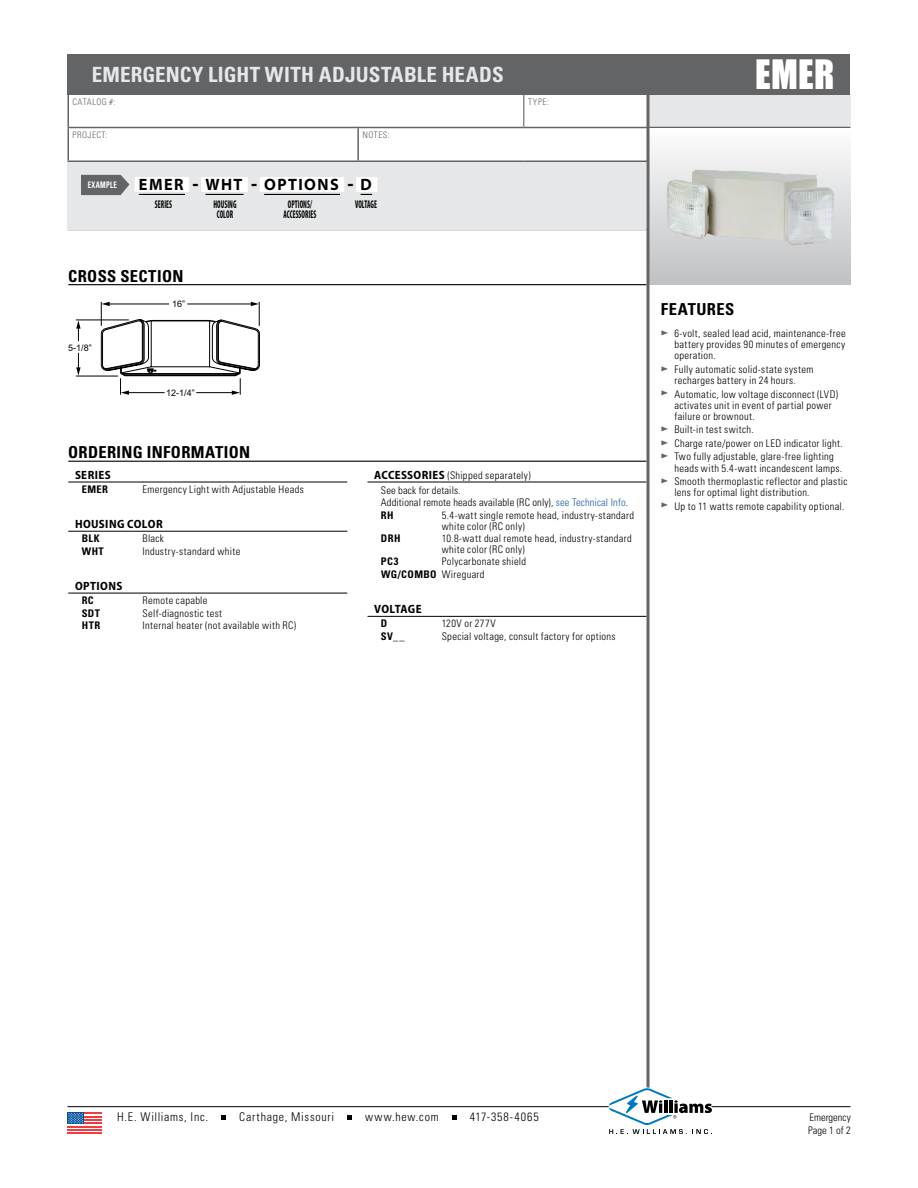
<style>
.page{position:relative;width:918px;height:1188px;background:#fff}
.page>*{position:absolute;margin:0;border:0;box-sizing:border-box;transform-origin:0 0}
.t1{font:37.5px "Impact MT Std";color:#fff}
.t2{font:700 condensed 21px "Univers LT Std";letter-spacing:.01em;color:#e6e7e8}
.t3{font:700 condensed 16.5px "Univers LT Std";letter-spacing:.02em;color:#000}
.t4{font:700 semi-expanded 16.5px "Myriad Pro";letter-spacing:.1em;color:#000;scale:.9 1}
.t5{font:300 condensed 12px "Univers LT Std";letter-spacing:.065em;color:#000}
.t6{font:700 semi-condensed 12px "Myriad Pro";letter-spacing:.03em;color:#000}
.t7{font:700 semi-condensed 12px "Myriad Pro";letter-spacing:.01em;color:#000}
.t8{font:700 condensed 11.25px "Myriad Pro";letter-spacing:.01em;color:#000;scale:.65 1}
.t9{font:300 condensed 10.5px/11.2px "Univers LT Std";letter-spacing:.03em;color:#000}
.t10{font:300 condensed 10.5px/12.6px "Univers LT Std";letter-spacing:.01em;color:#000}
.t11{font:700 condensed 10.5px "Univers LT Std";letter-spacing:.045em;color:#000}
.t12{font:300 condensed 10.5px/13.5px "Univers LT Std";color:#000}
.t13{font:300 condensed 9px "Univers LT Std";letter-spacing:.055em;color:#636466}
.t14{font:9px "Arial";color:#000}
.t15{font:700 condensed 9px "Univers LT Std";letter-spacing:.05em;color:#fff;scale:.75 1}
.s1{font-stretch:semi-condensed;font-size:22.5px}
.s2{font-family:"Myriad Pro";font-weight:700;font-stretch:semi-condensed;font-size:12px}
.s3{color:#215e9e}
.s4{font-weight:700}
</style>
<div class="page">
<div style="left:648px;top:94px;width:202px;height:34px;background:#e6e7e8"></div>
<hr style="left:68px;top:94px;width:1px;height:33px;background:#636466">
<hr style="left:68px;top:127px;width:290px;height:1px;background:#636466">
<hr style="left:68px;top:128px;width:1px;height:32px;background:#636466">
<hr style="left:358px;top:127px;width:166px;height:1px;background:#636466">
<hr style="left:357px;top:128px;width:2px;height:32px;background:#636466">
<hr style="left:524px;top:127px;width:124px;height:1px;background:#636466">
<hr style="left:648px;top:127px;width:202px;height:1px;background:#636466">
<hr style="left:68px;top:160px;width:290px;height:2px;background:#636466">
<hr style="left:358px;top:160px;width:166px;height:2px;background:#636466">
<hr style="left:524px;top:160px;width:124px;height:2px;background:#636466">
<hr style="left:523px;top:94px;width:1px;height:33px;background:#636466">
<div style="left:648px;top:128px;width:202px;height:156px;background:linear-gradient(to bottom,#fdfcfd,#bfc1c3)"></div>
<div style="left:68px;top:54px;width:782px;height:40px;background:#636466"></div>
<hr style="left:68px;top:284px;width:578px;height:1px;background:#000">
<hr style="left:76px;top:320px;width:53px;height:1px;background:#010101">
<svg style="left:76px;top:321px;width:5px;height:20px"></svg>
<svg style="left:76px;top:353px;width:5px;height:23px"></svg>
<hr style="left:76px;top:376px;width:42px;height:1px;background:#010101">
<svg style="left:101px;top:302px;width:159px;height:93px"></svg>
<hr style="left:68px;top:461px;width:578px;height:1px;background:#000">
<hr style="left:68px;top:482px;width:279px;height:1px;background:#000">
<hr style="left:68px;top:531px;width:279px;height:1px;background:#000">
<hr style="left:68px;top:593px;width:279px;height:1px;background:#000">
<hr style="left:367px;top:482px;width:279px;height:1px;background:#000">
<hr style="left:367px;top:616px;width:279px;height:1px;background:#000">
<img style="left:667px;top:170px;width:167px;height:75px">
<div style="left:68px;top:162px;width:578px;height:68px;background:#e6e7e8"></div>
<hr style="left:135px;top:177px;width:4px;height:15px;background:#fff">
<div style="left:139px;top:177px;width:50px;height:15px;background:#fff"></div>
<div style="left:201px;top:177px;width:47px;height:15px;background:#fff"></div>
<div style="left:260px;top:177px;width:84px;height:15px;background:#fff"></div>
<div style="left:356px;top:177px;width:21px;height:15px;background:#fff"></div>
<svg style="left:81px;top:175px;width:48px;height:20px"></svg>
<hr style="left:139px;top:194px;width:46px;height:1px;background:#000">
<hr style="left:206px;top:194px;width:38px;height:1px;background:#000">
<hr style="left:264px;top:194px;width:76px;height:1px;background:#000">
<hr style="left:68px;top:1106px;width:783px;height:1px;background:#000">
<svg style="left:222px;top:1115px;width:4px;height:5px"></svg>
<svg style="left:348px;top:1115px;width:4px;height:5px"></svg>
<svg style="left:452px;top:1115px;width:4px;height:5px"></svg>
<div style="left:68px;top:1112px;width:34px;height:22px;background:linear-gradient(to right,#fff,#fff)"></div>
<hr style="left:68px;top:1126px;width:34px;height:1px;background:#ef3d42">
<hr style="left:68px;top:1129px;width:34px;height:2px;background:#ef3d42">
<hr style="left:68px;top:1132px;width:34px;height:2px;background:#ef3d42">
<hr style="left:68px;top:1122px;width:34px;height:2px;background:#ef3d42">
<hr style="left:68px;top:1119px;width:34px;height:2px;background:#ef3d42">
<hr style="left:68px;top:1116px;width:34px;height:1px;background:#ef3d42">
<hr style="left:68px;top:1112px;width:34px;height:2px;background:#ef3d42">
<div style="left:68px;top:1112px;width:16px;height:12px;background:#00529c"></div>
<svg style="left:68px;top:1113px;width:15px;height:11px"></svg>
<svg style="left:646px;top:94px;width:4px;height:993px;background:#88898b"></svg>
<svg style="left:609px;top:1087px;width:104px;height:47px"></svg>
<h2 class="t2" style="left:92px;top:61px;width:413px">EMERGENCY LIGHT WITH ADJUSTABLE HEADS</h2>
<h1 class="t1" style="left:755px;top:50px;width:81px">EMER</h1>
<p class="t13" style="left:73px;top:97px;width:45px">CATALOG #:</p>
<p class="t13" style="left:528px;top:97px;width:22px">TYPE:</p>
<p class="t13" style="left:73px;top:130px;width:36px">PROJECT:</p>
<p class="t13" style="left:362px;top:130px;width:29px">NOTES:</p>
<p class="t15" style="left:88px;top:180px;width:40px">EXAMPLE</p>
<h3 class="t4" style="left:139px;top:175px;width:260px">EMER <span class="s1">-</span> WHT <span class="s1">-</span> OPTIONS <span class="s1">-</span> D</h3>
<p class="t8" style="left:155px;top:197px;width:28px">SERIES</p>
<p class="t8" style="left:213px;top:197px;width:37px">HOUSING</p>
<p class="t8" style="left:288px;top:197px;width:39px">OPTIONS/</p>
<p class="t8" style="left:355px;top:197px;width:35px">VOLTAGE</p>
<p class="t8" style="left:217px;top:208px;width:27px">COLOR</p>
<p class="t8" style="left:284px;top:208px;width:52px">ACCESSORIES</p>
<h3 class="t3" style="left:68px;top:266px;width:117px">CROSS SECTION</h3>
<p class="t14" style="left:172px;top:298px;width:15px">16”</p>
<p class="t14" style="left:68px;top:342px;width:25px">5-1/8”</p>
<p class="t14" style="left:166px;top:387px;width:30px">12-1/4”</p>
<h3 class="t3" style="left:68px;top:443px;width:183px">ORDERING INFORMATION</h3>
<p class="t6" style="left:75px;top:468px;width:37px">SERIES</p>
<p class="t11" style="left:82px;top:483px;width:28px">EMER</p>
<p class="t9" style="left:143px;top:484px;width:163px">Emergency Light with Adjustable Heads</p>
<p class="t6" style="left:75px;top:518px;width:89px">HOUSING COLOR</p>
<p class="t11" style="left:82px;top:532px;width:19px">BLK</p>
<p class="t9" style="left:143px;top:533px;width:23px">Black</p>
<p class="t11" style="left:82px;top:545px;width:24px">WHT</p>
<p class="t9" style="left:143px;top:545px;width:99px">Industry-standard white</p>
<p class="t6" style="left:75px;top:579px;width:49px">OPTIONS</p>
<p class="t11" style="left:82px;top:594px;width:14px">RC</p>
<p class="t9" style="left:143px;top:595px;width:67px">Remote capable</p>
<p class="t11" style="left:82px;top:606px;width:20px">SDT</p>
<p class="t9" style="left:143px;top:607px;width:81px">Self-diagnostic test</p>
<p class="t11" style="left:82px;top:619px;width:20px">HTR</p>
<p class="t9" style="left:143px;top:620px;width:155px">Internal heater (not available with RC)</p>
<p class="t9" style="left:381px;top:468px;width:151px;line-height:15.3px;text-indent:-7px"><span class="s2">ACCESSORIES</span> (Shipped separately)<br>See back for details.</p>
<p class="t10" style="left:381px;top:496px;width:249px">Additional remote heads available (RC only), <span class="s3">see Technical Info</span>.<br><span class="s4">RH</span></p>
<p class="t9" style="left:442px;top:510px;width:194px;line-height:10.5px">5.4-watt single remote head, industry-standard white color (RC only)</p>
<p class="t11" style="left:381px;top:532px;width:21px">DRH</p>
<p class="t9" style="left:442px;top:533px;width:192px;line-height:10.5px">10.8-watt dual remote head, industry-standard white color (RC only)</p>
<p class="t11" style="left:381px;top:555px;width:19px">PC3</p>
<p class="t9" style="left:381px;top:555px;width:147px;line-height:12.6px;text-indent:61px">Polycarbonate shield<br><span class="s4">WG/COMBO</span> Wireguard</p>
<p class="t7" style="left:374px;top:603px;width:49px">VOLTAGE</p>
<p class="t11" style="left:381px;top:617px;width:8px">D</p>
<p class="t9" style="left:442px;top:618px;width:55px">120V or 277V</p>
<p class="t11" style="left:381px;top:630px;width:25px">SV__</p>
<p class="t9" style="left:442px;top:631px;width:175px">Special voltage, consult factory for options</p>
<h3 class="t3" style="left:661px;top:299px;width:75px">FEATURES</h3>
<p class="t9" style="left:674px;top:328px;width:173px;text-align:justify">6-volt, sealed lead acid, maintenance-free battery provides 90 minutes of emergency operation.</p>
<p class="t9" style="left:674px;top:364px;width:140px">Fully automatic solid-state system recharges battery in 24 hours.</p>
<p class="t9" style="left:674px;top:388px;width:165px">Automatic, low voltage disconnect (LVD) activates unit in event of partial power failure or brownout.</p>
<p class="t9" style="left:674px;top:423px;width:170px;line-height:13.4px">Built-in test switch.<br>Charge rate/power on LED indicator light.<br>Two fully adjustable, glare-free lighting</p>
<p class="t9" style="left:674px;top:461px;width:175px;line-height:13.4px">heads with 5.4-watt incandescent lamps.<br>Smooth thermoplastic reflector and plastic</p>
<p class="t9" style="left:674px;top:486px;width:172px;line-height:13.4px">lens for optimal light distribution.<br>Up to 11 watts remote capability optional.</p>
<p class="t5" style="left:117px;top:1110px;width:93px">H.E. Williams, Inc.</p>
<p class="t5" style="left:239px;top:1110px;width:97px">Carthage, Missouri</p>
<p class="t5" style="left:365px;top:1110px;width:75px">www.hew.com</p>
<p class="t5" style="left:470px;top:1110px;width:70px">417-358-4065</p>
<p class="t12" style="left:808px;top:1110px;width:44px">Emergency<br>Page 1 of 2</p>
</div>
